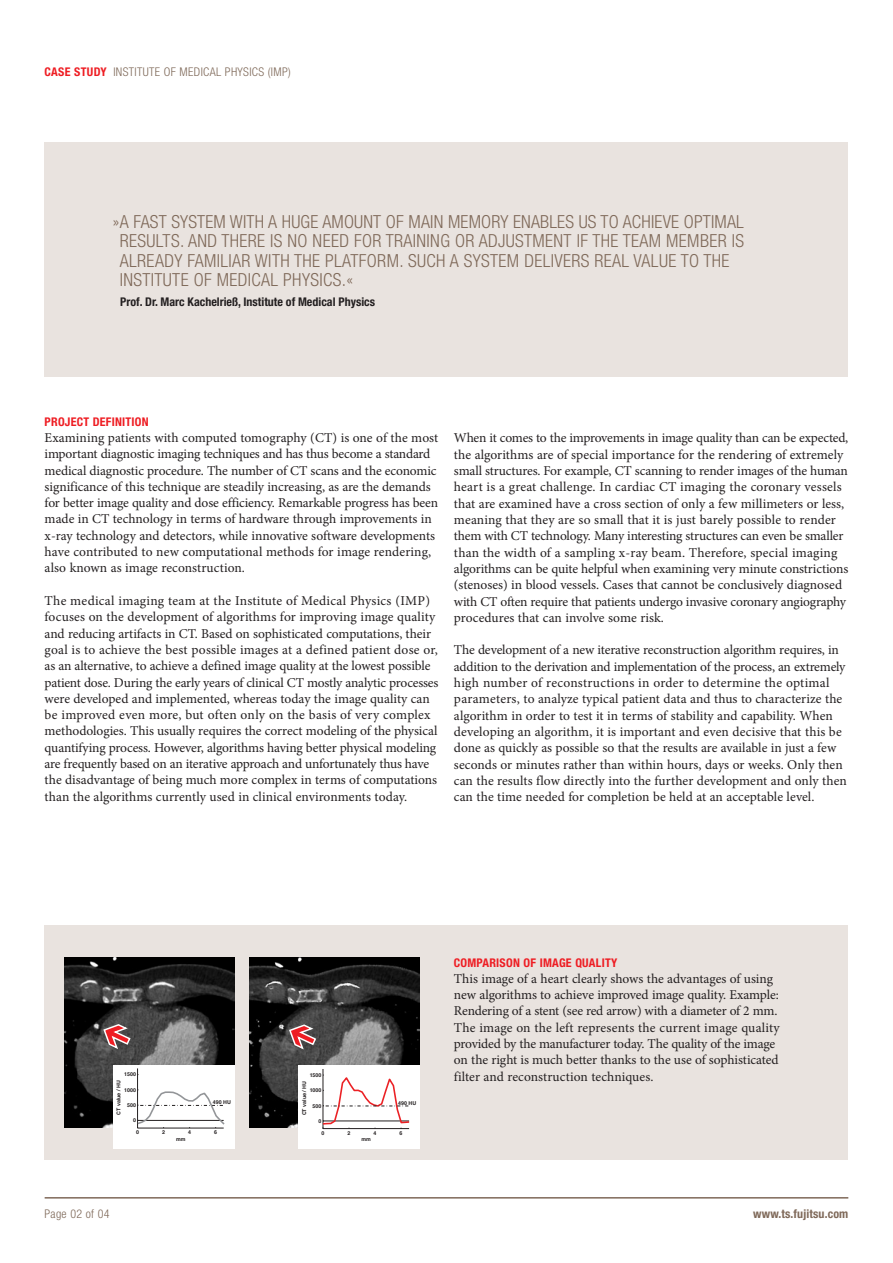
<style>
.page{position:relative;width:893px;height:1263px;background:#fff}
.page>*{position:absolute;margin:0;border:0;box-sizing:border-box;transform-origin:0 0}
.t1{font:300 condensed 18px/19.5px "Helvetica Neue";letter-spacing:.02em;color:#7f6959}
.t2{font:13.5px/16.4px "Minion Pro";letter-spacing:-.005em;color:#231f20}
.t3{font:300 condensed 12px "Helvetica Neue";letter-spacing:.03em;color:#7f6959}
.t4{font:700 condensed 12px "Helvetica Neue";color:#231f20}
.t5{font:700 condensed 12px "Helvetica Neue";letter-spacing:.02em;color:#ee1d23}
.t6{font:700 condensed 12px "Helvetica Neue";color:#7f6959}
.t7{font:700 5.25px "Helvetica";color:#231f20}
.s1{font-weight:700;color:#ee1d23}
</style>
<div class="page">
<hr style="left:45px;top:1197px;width:803px;height:1px;background:#7f6959">
<div style="left:45px;top:142px;width:803px;height:235px;background:#e9e3df"></div>
<div style="left:45px;top:925px;width:803px;height:235px;background:#e9e3df"></div>
<img style="left:249px;top:957px;width:170px;height:170px">
<img style="left:64px;top:957px;width:170px;height:170px">
<svg style="left:102px;top:1023px;width:30px;height:27px"></svg>
<div style="left:298px;top:1065px;width:121px;height:83px;background:#fff"></div>
<hr style="left:323px;top:1069px;width:1px;height:59px;background:#231f20">
<svg style="left:323px;top:1075px;width:86px;height:54px"></svg>
<svg style="left:288px;top:1023px;width:29px;height:28px"></svg>
<div style="left:113px;top:1065px;width:121px;height:83px;background:#fff"></div>
<hr style="left:137px;top:1068px;width:1px;height:60px;background:#231f20">
<hr style="left:138px;top:1128px;width:86px;height:1px;background:#231f20">
<svg style="left:137px;top:1089px;width:88px;height:39px"></svg>
<p class="t3" style="left:45px;top:65px;width:248px"><span class="s1">case study</span> INSTITUTE OF MEDICAL PHYSICS (IMP)</p>
<h1 class="t1" style="left:120px;top:212px;width:625px;text-indent:-7px">» A FAST SYSTEM WITH A HUGE AMOUNT OF MAIN MEMORY ENABLES US TO ACHIEVE OPTIMAL<br>RESULTS. AND THERE</h1>
<h1 class="t1" style="left:120px;top:231px;width:626px;text-indent:150px">IS NO NEED FOR TRAINING OR ADJUSTMENT IF THE TEAM MEMBER IS<br>ALREADY FAMILIAR WITH THE PLATFORM. SUCH A SYSTEM DELIVERS REAL VALUE TO THE<br>INSTITUTE OF MEDICAL PHYSICS.«</h1>
<p class="t4" style="left:120px;top:294px;width:256px">Prof. Dr. Marc Kachelrieß, Institute of Medical Physics</p>
<p class="t5" style="left:45px;top:414px;width:106px">Project definition</p>
<p class="t2" style="left:45px;top:429px;width:395px">Examining patients with computed tomography (CT) is one of the most important diagnostic imaging techniques and has thus become a standard medical diagnostic procedure. The number of CT scans and the economic significance of this technique are steadily increasing, as are the demands for better image quality and dose efficiency. Remarkable progress has been made in CT technology in terms of hardware through improvements in x-ray technology and detectors, while innovative software developments have contributed to new computational methods for image rendering, also known as image reconstruction.</p>
<p class="t2" style="left:45px;top:593px;width:395px">The medical imaging team at the Institute of Medical Physics (IMP) focuses on the development of algorithms for improving image quality and reducing artifacts in CT. Based on sophisticated computations, their goal is to achieve the best possible images at a defined patient dose or, as an alternative, to achieve a defined image quality at the lowest possible patient dose. During the early years of clinical CT mostly analytic processes were developed and implemented, whereas today the image quality can be improved even more, but often only on the basis of very complex methodologies. This usually requires the correct modeling of the physical quantifying process. However, algorithms having better physical modeling are frequently based on an iterative approach and unfortunately thus have the disadvantage of being much more complex in terms of computations than the algorithms currently used in clinical environments today.</p>
<p class="t2" style="left:454px;top:430px;width:396px">When it comes to the improvements in image quality than can be expected, the algorithms are of special importance for the rendering of extremely small structures. For example, CT scanning to render images of the human heart is a great challenge. In cardiac CT imaging the coronary vessels that are examined have a cross section of only a few millimeters or less, meaning that they are so small that it is just barely possible to render them with CT technology. Many interesting structures can even be smaller than the width of a sampling x-ray beam. Therefore, special imaging algorithms can be quite helpful when examining very minute constrictions (stenoses) in blood vessels. Cases that cannot be conclusively diagnosed with CT often require that patients undergo invasive coronary angiography procedures that can involve some risk.</p>
<p class="t2" style="left:454px;top:642px;width:394px">The development of a new iterative reconstruction algorithm requires, in addition to the derivation and implementation of the process, an extremely high number of reconstructions in order to determine the optimal parameters, to analyze typical patient data and thus to characterize the algorithm in order to test it in terms of stability and capability. When developing an algorithm, it is important and even decisive that this be done as quickly as possible so that the results are available in just a few seconds or minutes rather than within hours, days or weeks. Only then can the results flow directly into the further development and only then can the time needed for completion be held at an acceptable level.</p>
<p class="t7" style="left:124px;top:1070px;width:13px">1500</p>
<p class="t7" style="left:114px;top:1115px;width:36px;rotate:-90deg">CT value / HU</p>
<p class="t7" style="left:124px;top:1085px;width:13px">1000</p>
<p class="t7" style="left:127px;top:1100px;width:10px">500</p>
<p class="t7" style="left:213px;top:1098px;width:19px">490 HU</p>
<p class="t7" style="left:310px;top:1070px;width:13px">1500</p>
<p class="t7" style="left:299px;top:1115px;width:36px;rotate:-90deg">CT value / HU</p>
<p class="t7" style="left:310px;top:1086px;width:13px">1000</p>
<p class="t7" style="left:313px;top:1101px;width:10px">500</p>
<p class="t7" style="left:398px;top:1098px;width:19px">490 HU</p>
<p class="t5" style="left:454px;top:955px;width:165px">Comparison of image quality</p>
<p class="t2" style="left:454px;top:970px;width:327px">This image of a heart clearly shows the advantages of using new algorithms to achieve improved image quality. Example:<br>Rendering of a stent (see red arrow) with a diameter of 2 mm.<br>The image on the left represents the current image quality provided by the manufacturer today. The quality of the image on the right is much better thanks to the use of sophisticated filter and reconstruction techniques.</p>
<p class="t7" style="left:133px;top:1116px;width:4px">0</p>
<p class="t7" style="left:318px;top:1116px;width:4px">0</p>
<p class="t7" style="left:136px;top:1128px;width:4px">0</p>
<p class="t7" style="left:162px;top:1128px;width:4px">2</p>
<p class="t7" style="left:188px;top:1128px;width:4px">4</p>
<p class="t7" style="left:214px;top:1128px;width:4px">6</p>
<p class="t7" style="left:321px;top:1128px;width:4px">0</p>
<p class="t7" style="left:348px;top:1128px;width:4px">2</p>
<p class="t7" style="left:374px;top:1128px;width:4px">4</p>
<p class="t7" style="left:400px;top:1128px;width:4px">6</p>
<p class="t7" style="left:176px;top:1134px;width:11px">mm</p>
<p class="t7" style="left:362px;top:1135px;width:11px">mm</p>
<p class="t3" style="left:45px;top:1207px;width:66px">PAGE 02 OF 04</p>
<p class="t6" style="left:753px;top:1207px;width:97px">www.ts.fujitsu.com</p>
</div>
